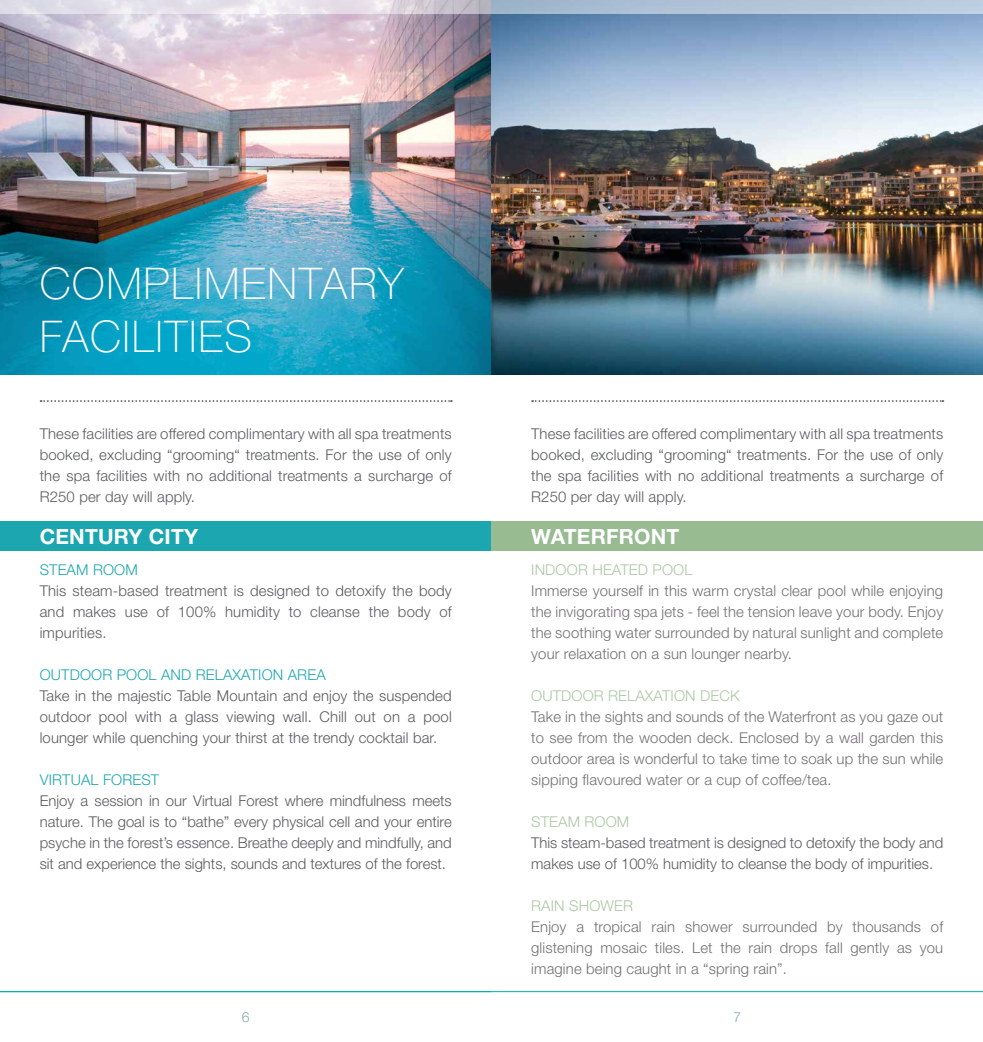
<style>
.page{position:relative;width:983px;height:1042px;background:#fff}
.page>*{position:absolute;margin:0;border:0;box-sizing:border-box;transform-origin:0 0}
.t1{font:100 43.75px/52.5px "Helvetica Neue LT Std";letter-spacing:.04em;color:#fff}
.t2{font:700 21px "Helvetica Neue LT Std";color:#fff}
.t3{font:300 14.88px/21px "Helvetica Neue LT Std";letter-spacing:.01em;color:#595b5c;text-align:justify}
.t4{font:300 14.88px/21px "Helvetica Neue LT Std";letter-spacing:.01em;color:#727072;text-align:justify}
.t5{font:300 14.88px "Helvetica Neue LT Std";letter-spacing:.01em;color:#acc7a5}
.t6{font:300 14.88px "Helvetica Neue LT Std";letter-spacing:.01em;color:#1ca7b0}
.t7{font:300 14px "Helvetica Neue LT Std";color:#82a9b2}
</style>
<div class="page">
<hr style="left:491px;top:991px;width:491px;height:1px;background:#00afaf">
<img style="left:0;top:13px;width:982px;height:362px">
<svg style="left:0;top:0;width:491px;height:13px;background:#e0dce5"></svg>
<hr style="left:0;top:991px;width:491px;height:1px;background:#00afaf">
<div style="left:0;top:521px;width:491px;height:30px;background:#1ca7b0"></div>
<svg style="left:41px;top:400px;width:411px;height:2px"></svg>
<svg style="left:491px;top:0;width:491px;height:13px;background:#afc2d6"></svg>
<svg style="left:532px;top:400px;width:411px;height:2px"></svg>
<div style="left:491px;top:521px;width:491px;height:30px;background:#98bb92"></div>
<h1 class="t1" style="left:40px;top:257px;width:365px">COMPLIMENTARY<br>FACILITIES</h1>
<p class="t3" style="left:40px;top:422px;width:413px">These facilities are offered complimentary with all spa treatments booked, excluding “grooming“ treatments. For the use of only the spa facilities with no additional treatments a surcharge of R250 per day will apply.</p>
<h2 class="t2" style="left:40px;top:523px;width:16px">CENT</h2>
<h2 class="t2" style="left:98px;top:523px;width:64px">URY CITY</h2>
<p class="t6" style="left:40px;top:560px;width:100px">STEAM ROOM</p>
<p class="t3" style="left:40px;top:579px;width:413px">This steam-based treatment is designed to detoxify the body and makes use of 100% humidity to cleanse the body of impurities.</p>
<p class="t6" style="left:40px;top:665px;width:287px">OUTDOOR POOL AND RELAXATION AREA</p>
<p class="t3" style="left:40px;top:684px;width:413px">Take in the majestic Table Mountain and enjoy the suspended outdoor pool with a glass viewing wall. Chill out on a pool lounger while quenching your thirst at the trendy cocktail bar.</p>
<p class="t6" style="left:40px;top:770px;width:121px">VIRTUAL FOREST</p>
<p class="t3" style="left:40px;top:789px;width:413px">Enjoy a session in our Virtual Forest where mindfulness meets nature. The goal is to “bathe” every physical cell and your entire psyche in the forest’s essence. Breathe deeply and mindfully, and sit and experience the sights, sounds and textures of the forest.</p>
<p class="t7" style="left:242px;top:1008px;width:9px">6</p>
<p class="t3" style="left:531px;top:422px;width:413px">These facilities are offered complimentary with all spa treatments booked, excluding “grooming“ treatments. For the use of only the spa facilities with no additional treatments a surcharge of R250 per day will apply.</p>
<h2 class="t2" style="left:531px;top:523px;width:48px">WATER</h2>
<h2 class="t2" style="left:606px;top:523px;width:29px">FRONT</h2>
<p class="t5" style="left:531px;top:560px;width:163px">INDOOR HEATED POOL</p>
<p class="t4" style="left:531px;top:579px;width:413px">Immerse yourself in this warm crystal clear pool while enjoying the invigorating spa jets - feel the tension leave your body. Enjoy the soothing water surrounded by natural sunlight and complete your relaxation on a sun lounger nearby.</p>
<p class="t5" style="left:531px;top:686px;width:210px">OUTDOOR RELAXATION DECK</p>
<p class="t4" style="left:531px;top:705px;width:413px">Take in the sights and sounds of the Waterfront as you gaze out to see from the wooden deck. Enclosed by a wall garden this outdoor area is wonderful to take time to soak up the sun while sipping flavoured water or a cup of coffee/tea.</p>
<p class="t5" style="left:531px;top:812px;width:100px">STEAM ROOM</p>
<p class="t3" style="left:531px;top:831px;width:413px">This steam-based treatment is designed to detoxify the body and makes use of 100% humidity to cleanse the body of impurities.</p>
<p class="t5" style="left:531px;top:896px;width:103px">RAIN SHOWER</p>
<p class="t4" style="left:531px;top:915px;width:413px">Enjoy a tropical rain shower surrounded by thousands of glistening mosaic tiles. Let the rain drops fall gently as you imagine being caught in a “spring rain”.</p>
<p class="t7" style="left:733px;top:1008px;width:9px">7</p>
</div>
